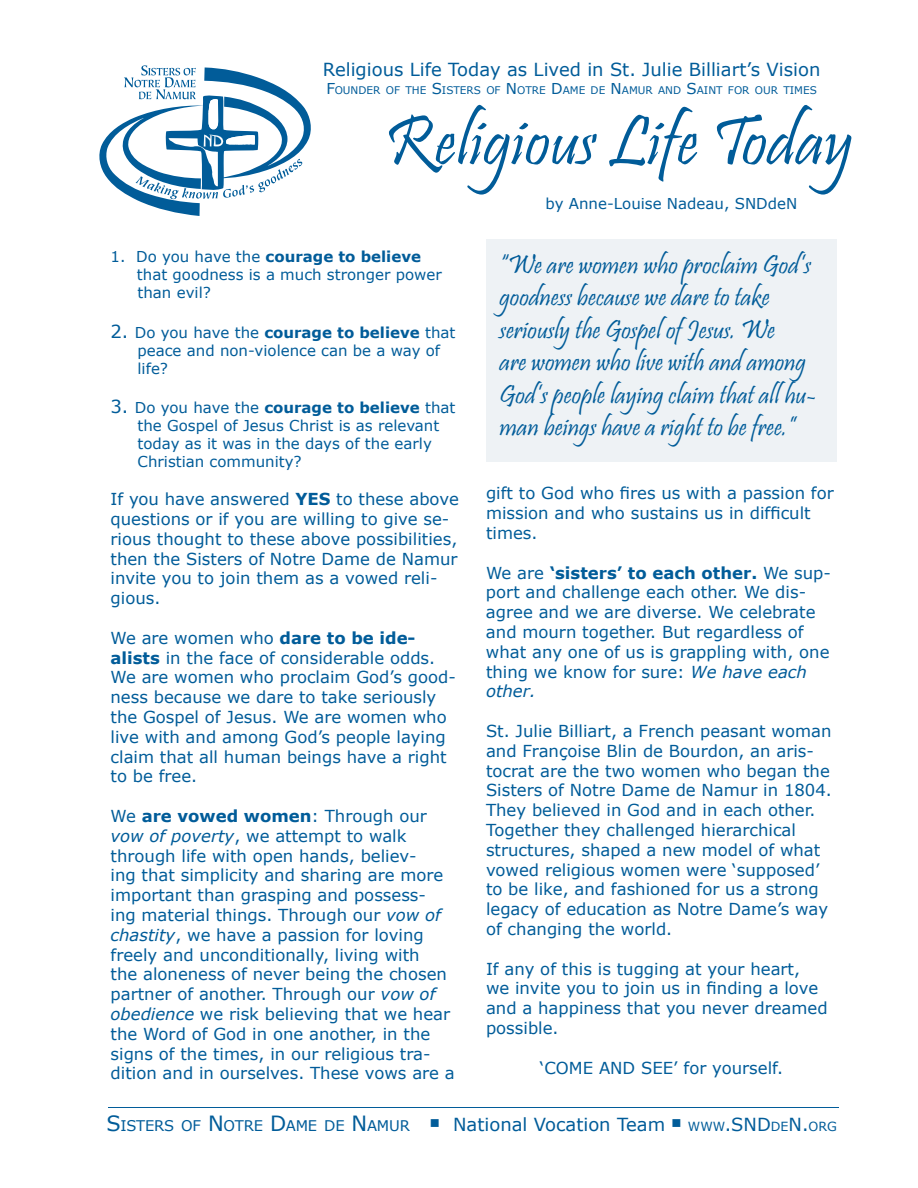
<style>
.page{position:relative;width:918px;height:1188px;background:#fff}
.page>*{position:absolute;margin:0;border:0;box-sizing:border-box;transform-origin:0 0}
.t1{font:72px "Pristina Plain";color:#015c99}
.t2{font:27px/32.4px "Pristina Plain";color:#015c99}
.t3{font:18px "Verdana";color:#015c99}
.t4{font:16.5px/19.8px "Verdana";color:#015c99}
.t5{font:15px/18px "Verdana";color:#015c99}
.t6{font:14.7px "Verdana";letter-spacing:-.015em;color:#015c99}
.t7{font:10.5px "Verdana";color:#015c99}
.s1{font-size:15px}
.s2{font-weight:700}
.s3{font-size:18px}
.s4{font-style:italic}
.s5{font-size:21px}
.s6{font-size:12.6px}
</style>
<div class="page">
<hr style="left:108px;top:1107px;width:731px;height:1px;background:#015c99">
<div style="left:486px;top:240px;width:351px;height:222px;background:#eef2f5"></div>
<svg style="left:100px;top:65px;width:211px;height:151px"></svg>
<p class="t3" style="left:323px;top:58px;width:499px">Religious Life Today as Lived in St. Julie Billiart’s Vision</p>
<p class="t7" style="left:326px;top:84px;width:492px"><span class="s1">F</span>OUNDER OF THE <span class="s1">S</span>ISTERS OF <span class="s1">N</span>OTRE <span class="s1">D</span>AME DE <span class="s1">N</span>AMUR AND <span class="s1">S</span>AINT FOR OUR TIMES</p>
<h1 class="t1" style="left:384px;top:97px;width:471px">Religious Life Today</h1>
<p class="t5" style="left:137px;top:247px;width:306px;text-indent:-26px">1. Do you have the <span class="s2">courage to believe </span>that goodness is a much stronger power than evil?</p>
<p class="t5" style="left:138px;top:323px;width:319px;text-indent:-27px"><span class="s3">2.</span> Do you have the <span class="s2">courage to believe</span> that peace and non-violence can be a way of life?</p>
<p class="t5" style="left:138px;top:398px;width:319px;text-indent:-27px"><span class="s3">3.</span> Do you have the <span class="s2">courage to believe</span> that the Gospel of Jesus Christ is as relevant today as it was in the days of the early Christian community?</p>
<p class="t4" style="left:111px;top:489px;width:350px">If you have answered <span class="s2">YES</span> to these above questions or if you are willing to give se&shy;rious thought to these above pos si bil i ties, then the Sisters of Notre Dame de Namur invite you to join them as a vowed re li - gious.</p>
<p class="t4" style="left:111px;top:627px;width:347px">We are women who <span class="s2">dare to be ide-<br>al ists</span> in the face of considerable odds.<br>We are women who proclaim God’s good&shy;ness because we dare to take seriously the Gospel of Jesus. We are women who live with and among God’s people laying claim that all human beings have a right to be free.</p>
<p class="t4" style="left:111px;top:805px;width:346px">We <span class="s2">are vowed women</span>: Through our <span class="s4">vow of pov er ty</span>, we attempt to walk through life with open hands, believ-<br>ing that sim plic i ty and sharing are more important than grasping and possess&shy;ing material things. Through our <span class="s4">vow of chastity</span>, we have a passion for loving freely and unconditionally, living with<br>the aloneness of never being the chosen partner of another. Through our <span class="s4">vow of obedience</span> we risk believing that we hear the Word of God in one another, in the signs of the times, in our re li gious tra-<br>di tion and in ourselves. These vows are a</p>
<p class="t5" style="left:545px;top:195px;width:253px">by Anne-Louise Nadeau, SND deN</p>
<h2 class="t2" style="left:500px;top:248px;width:318px">“We are women who proclaim God’s goodness because we dare to take seriously the Gospel of Jesus. We<br>are women who live with and among God’s people laying claim that all hu&shy;man beings have a right to be free.”</h2>
<p class="t4" style="left:486px;top:483px;width:349px">gift to God who fires us with a passion for mission and who sustains us in difficult times.</p>
<p class="t4" style="left:486px;top:562px;width:347px">We are <span class="s2">‘sisters’ to each other.</span> We sup&shy;port and challenge each other. We dis&shy;agree and we are diverse. We cel e brate and mourn together. But re gard less of what any one of us is grap pling with, one thing we know for sure: <span class="s4">We have each other.</span></p>
<p class="t4" style="left:486px;top:721px;width:347px">St. Julie Billiart, a French peasant woman and Françoise Blin de Bourdon, an aris&shy;to crat are the two women who began the Sisters of Notre Dame de Namur in 1804.<br>They believed in God and in each other.<br>Together they challenged hierarchical struc tures, shaped a new model of what vowed religious women were ‘supposed’ to be like, and fash ioned for us a strong legacy of education as Notre Dame’s way of changing the world.</p>
<p class="t4" style="left:486px;top:958px;width:343px">If any of this is tugging at your heart,<br>we invite you to join us in finding a love and a happiness that you never dreamed possible.</p>
<p class="t4" style="left:540px;top:1057px;width:245px">‘COME AND SEE’ for yourself.</p>
<p class="t6" style="left:106px;top:1116px;width:305px"><span class="s5">S</span>ISTERS OF <span class="s5">N</span>OTRE <span class="s5">D</span>AME DE <span class="s5">N</span>AMUR</p>
<p class="t3" style="left:430px;top:1113px;width:409px">■ National Vo ca tion Team ■ <span class="s6">WWW</span>.SND<span class="s6">DE</span>N.<span class="s6">ORG</span></p>
</div>
